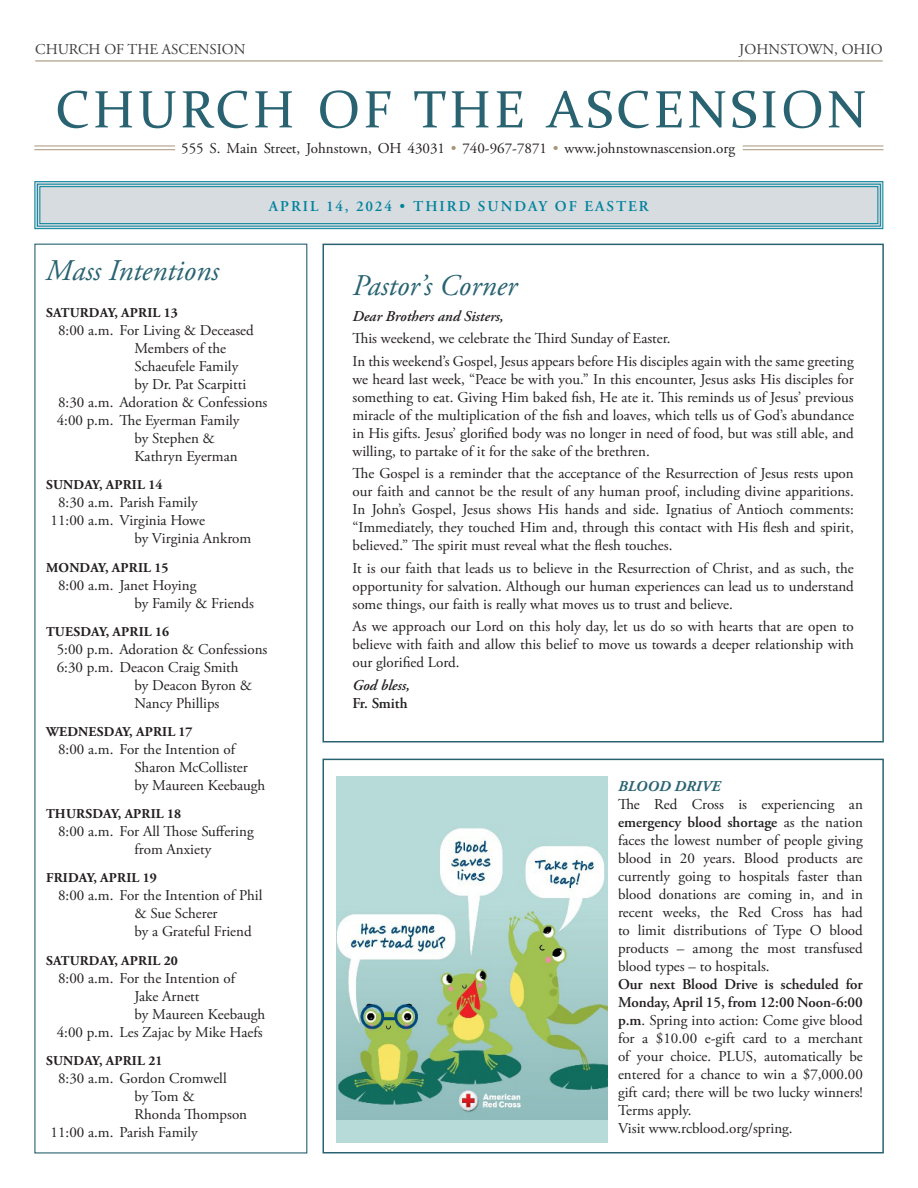
<style>
.page{position:relative;width:918px;height:1188px;background:#fff}
.page>*{position:absolute;margin:0;border:0;box-sizing:border-box;transform-origin:0 0}
.Header-1{font:italic 30px "Adobe Garamond Pro";color:#296371}
.Mass-Times{font:15px/18px "Adobe Garamond Pro";color:#231f20;text-align:justify}
.t1{font:15px "Adobe Garamond Pro";color:#3e3e3f}
.t2{font:600 15px "Adobe Garamond Pro";letter-spacing:.135em;color:#00829b}
.t3{font:italic 600 15px "Adobe Garamond Pro";color:#231f20}
.Header-2{font:italic 700 15px "Adobe Garamond Pro";letter-spacing:.015em;color:#296371}
.t4{font:600 15px "Adobe Garamond Pro";color:#231f20}
.Mass-Dates{font:700 13.5px "Adobe Garamond Pro";letter-spacing:.015em;color:#231f20}
.s1{color:#a6967a}
.s2{font-weight:400}
.s3{font-weight:600}
</style>
<div class="page">
<hr style="left:35px;top:60px;width:848px;height:1px;background:#a6967a">
<svg style="left:34px;top:181px;width:850px;height:49px;background:#c0d3d9"></svg>
<div style="left:39px;top:186px;width:839px;height:38px;border:1px solid #00829b"></div>
<svg style="left:58px;top:90px;width:807px;height:38px"></svg>
<hr style="left:34px;top:146px;width:141px;height:1px;background:#a6967a">
<hr style="left:34px;top:149px;width:141px;height:1px;background:#a6967a">
<hr style="left:743px;top:146px;width:140px;height:1px;background:#a6967a">
<hr style="left:743px;top:149px;width:140px;height:1px;background:#a6967a">
<div style="left:322px;top:244px;width:562px;height:498px;border:2px solid #296371"></div>
<div style="left:322px;top:759px;width:562px;height:395px;border:2px solid #296371"></div>
<div style="left:336px;top:776px;width:272px;height:367px;background:#b7dbd9"></div>
<img style="left:336px;top:828px;width:271px;height:292px">
<p class="t1" style="left:35px;top:41px;width:212px">CHURCH OF THE ASCENSION</p>
<p class="t1" style="left:739px;top:41px;width:145px">JOHNSTOWN, OHIO</p>
<p class="Mass-Times" style="left:181px;top:140px;width:555px">555 S. Main Street, Johnstown, OH 43031 <span class="s1">•</span> 740-967-7871 <span class="s1">•</span> www.johnstownascension.org</p>
<p class="t2" style="left:269px;top:197px;width:381px">APRIL 14, 2024 <span class="s2">•</span> THIRD SUNDAY OF EASTER</p>
<p class="Header-1" style="left:46px;top:252px;width:174px">Mass Intentions</p>
<p class="Mass-Dates" style="left:46px;top:305px;width:133px">SATURDAY, APRIL 13</p>
<p class="Mass-Times" style="left:58px;top:322px;width:197px">8:00 a.m. For Living &amp; Deceased</p>
<p class="Mass-Times" style="left:134px;top:340px;width:93px">Members of the</p>
<p class="Mass-Times" style="left:134px;top:358px;width:105px">Schaeufele Family</p>
<p class="Mass-Times" style="left:134px;top:376px;width:113px">by Dr. Pat Scarpitti</p>
<p class="Mass-Times" style="left:58px;top:394px;width:211px">8:30 a.m. Adoration &amp; Confessions</p>
<p class="Mass-Times" style="left:57px;top:412px;width:184px">4:00 p.m. The Eyerman Family</p>
<p class="Mass-Times" style="left:134px;top:430px;width:82px">by Stephen &amp;</p>
<p class="Mass-Times" style="left:134px;top:448px;width:105px">Kathryn Eyerman</p>
<p class="Mass-Dates" style="left:46px;top:477px;width:118px">SUNDAY, APRIL 14</p>
<p class="Mass-Times" style="left:58px;top:494px;width:141px">8:30 a.m. Parish Family</p>
<p class="Mass-Times" style="left:51px;top:512px;width:156px">11:00 a.m. Virginia Howe</p>
<p class="Mass-Times" style="left:134px;top:530px;width:118px">by Virginia Ankrom</p>
<p class="Mass-Dates" style="left:46px;top:559px;width:124px">MONDAY, APRIL 15</p>
<p class="Mass-Times" style="left:58px;top:576px;width:140px">8:00 a.m. Janet Hoying</p>
<p class="Mass-Times" style="left:134px;top:594px;width:121px">by Family &amp; Friends</p>
<p class="Mass-Dates" style="left:46px;top:624px;width:125px">TUESDAY, APRIL 16</p>
<p class="Mass-Times" style="left:57px;top:641px;width:212px">5:00 p.m. Adoration &amp; Confessions</p>
<p class="Mass-Times" style="left:57px;top:659px;width:183px">6:30 p.m. Deacon Craig Smith</p>
<p class="Mass-Times" style="left:134px;top:677px;width:119px">by Deacon Byron &amp;</p>
<p class="Mass-Times" style="left:134px;top:695px;width:86px">Nancy Phillips</p>
<p class="Mass-Dates" style="left:46px;top:724px;width:148px">WEDNESDAY, APRIL 17</p>
<p class="Mass-Times" style="left:58px;top:741px;width:179px">8:00 a.m. For the Intention of</p>
<p class="Mass-Times" style="left:134px;top:759px;width:115px">Sharon McCollister</p>
<p class="Mass-Times" style="left:134px;top:777px;width:132px">by Maureen Keebaugh</p>
<p class="Mass-Dates" style="left:46px;top:806px;width:137px">THURSDAY, APRIL 18</p>
<p class="Mass-Times" style="left:58px;top:823px;width:197px">8:00 a.m. For All Those Suffering</p>
<p class="Mass-Times" style="left:134px;top:841px;width:78px">from Anxiety</p>
<p class="Mass-Dates" style="left:46px;top:870px;width:112px">FRIDAY, APRIL 19</p>
<p class="Mass-Times" style="left:58px;top:887px;width:206px">8:00 a.m. For the Intention of Phil</p>
<p class="Mass-Times" style="left:134px;top:905px;width:85px">&amp; Sue Scherer</p>
<p class="Mass-Times" style="left:134px;top:923px;width:119px">by a Grateful Friend</p>
<p class="Mass-Dates" style="left:46px;top:952px;width:133px">SATURDAY, APRIL 20</p>
<p class="Mass-Times" style="left:58px;top:969px;width:179px">8:00 a.m. For the Intention of</p>
<p class="Mass-Times" style="left:134px;top:987px;width:67px">Jake Arnett</p>
<p class="Mass-Times" style="left:134px;top:1005px;width:132px">by Maureen Keebaugh</p>
<p class="Mass-Times" style="left:57px;top:1023px;width:207px">4:00 p.m. Les Zajac by Mike Haefs</p>
<p class="Mass-Dates" style="left:46px;top:1053px;width:118px">SUNDAY, APRIL 21</p>
<p class="Mass-Times" style="left:58px;top:1070px;width:170px">8:30 a.m. Gordon Cromwell</p>
<p class="Mass-Times" style="left:134px;top:1088px;width:62px">by Tom &amp;</p>
<p class="Mass-Times" style="left:134px;top:1106px;width:114px">Rhonda Thompson</p>
<p class="Mass-Times" style="left:51px;top:1124px;width:149px">11:00 a.m. Parish Family</p>
<p class="Header-1" style="left:352px;top:268px;width:166px">Pastor’s Corner</p>
<p class="t3" style="left:352px;top:307px;width:153px">Dear Brothers and Sisters,</p>
<p class="Mass-Times" style="left:352px;top:330px;width:320px">This weekend, we celebrate the Third Sunday of Easter.</p>
<p class="Mass-Times" style="left:352px;top:353px;width:503px">In this weekend’s Gospel, Jesus appears before His disciples again with the same greeting we heard last week, “Peace be with you.” In this encounter, Jesus asks His disciples for something to eat. Giving Him baked fish, He ate it. This reminds us of Jesus’ previous miracle of the multiplication of the fish and loaves, which tells us of God’s abundance in His gifts. Jesus’ glorified body was no longer in need of food, but was still able, and willing, to partake of it for the sake of the brethren.</p>
<p class="Mass-Times" style="left:352px;top:465px;width:503px">The Gospel is a reminder that the acceptance of the Resurrection of Jesus rests upon our faith and cannot be the result of any human proof, including divine apparitions.<br>In John’s Gospel, Jesus shows His hands and side. Ignatius of Antioch comments: “Immediately, they touched Him and, through this contact with His flesh and spirit, believed.” The spirit must reveal what the flesh touches.</p>
<p class="Mass-Times" style="left:352px;top:560px;width:503px">It is our faith that leads us to believe in the Resurrection of Christ, and as such, the opportunity for salvation. Although our human experiences can lead us to understand some things, our faith is really what moves us to trust and believe.</p>
<p class="Mass-Times" style="left:352px;top:618px;width:503px">As we approach our Lord on this holy day, let us do so with hearts that are open to believe with faith and allow this belief to move us towards a deeper relationship with our glorified Lord.</p>
<p class="t3" style="left:352px;top:676px;width:59px">God bless,</p>
<p class="t4" style="left:352px;top:694px;width:57px">Fr. Smith</p>
<p class="Header-2" style="left:618px;top:777px;width:104px">BLOOD DRIVE</p>
<p class="Mass-Times" style="left:618px;top:795px;width:246px">The Red Cross is experiencing an <span class="s3">emergency blood shortage</span> as the nation faces the lowest number of people giving blood in 20 years. Blood products are currently going to hospitals faster than blood donations are coming in, and in recent weeks, the Red Cross has had to limit distributions of Type O blood products – among the most transfused blood types – to hospitals.</p>
<p class="Mass-Times" style="left:618px;top:975px;width:246px"><span class="s3">Our next Blood Drive is scheduled for Monday, April 15, from 12:00 Noon-6:00 p.m</span>. Spring into action: Come give blood for a $10.00 e-gift card to a merchant of your choice. PLUS, automatically be entered for a chance to win a $7,000.00 gift card; there will be two lucky winners!<br>Terms apply.</p>
<p class="Mass-Times" style="left:618px;top:1119px;width:176px">Visit www.rcblood.org/spring.</p>
</div>
